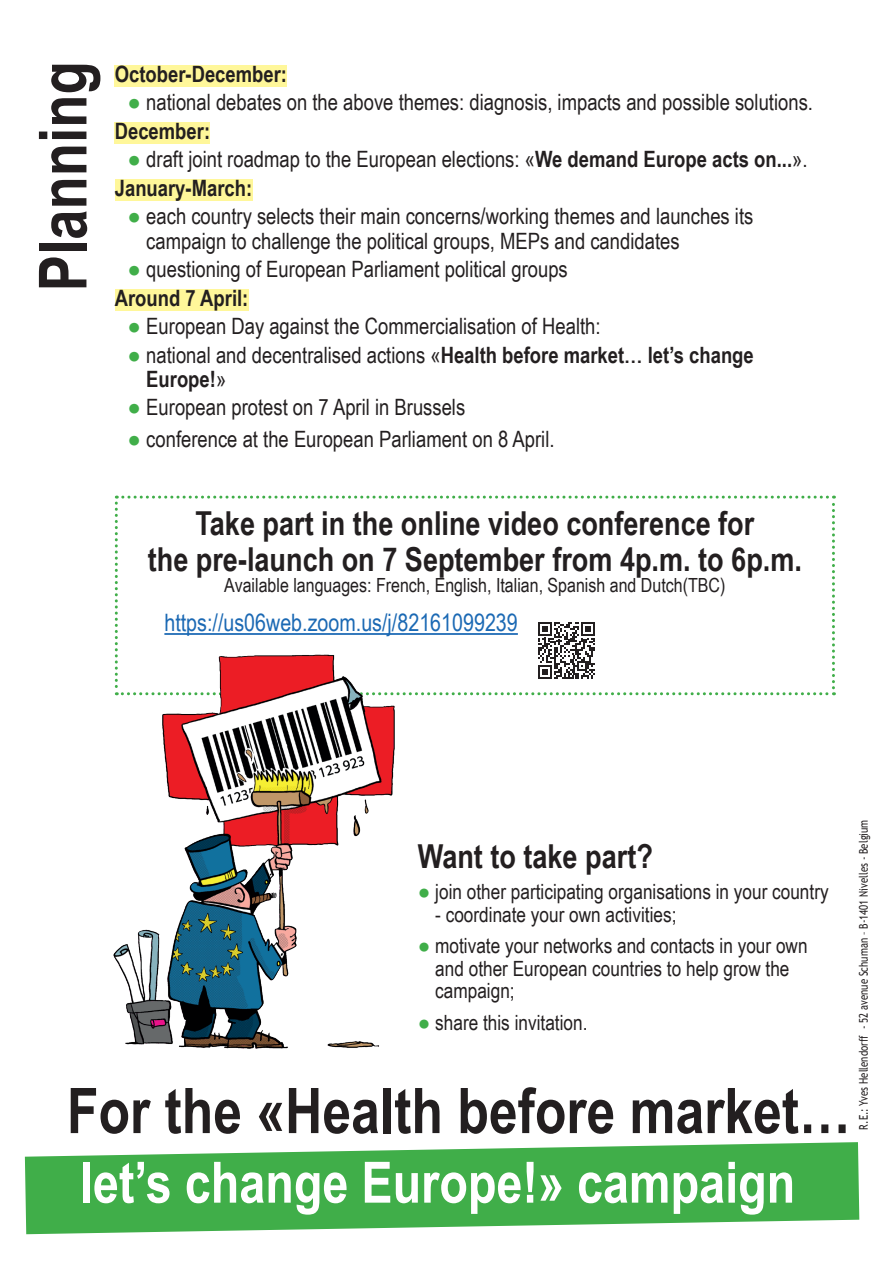
<style>
.page{position:relative;width:893px;height:1263px;background:#fff}
.page>*{position:absolute;margin:0;border:0;box-sizing:border-box;transform-origin:0 0}
.t1{font:700 66.45px "Arial Narrow";color:#231f20}
.t2{font:700 63px "Arial Narrow";color:#231f20}
.t3{font:700 57px "Arial Narrow";color:#fff}
.t4{font:700 33px/35.5px "Arial Narrow";color:#231f20;text-align:center}
.t5{font:24px "Arial Narrow";color:#1b69b4}
.t6{font:22.5px/28.5px "Arial Narrow";color:#231f20}
.t7{font:700 22.5px/24.3px "Arial Narrow";color:#231f20}
.t8{font:21px/22.6px "Arial Narrow";color:#231f20}
.t9{font:19.5px "Arial Narrow";color:#231f20}
.t10{font:12px "Trebuchet MS";color:#231f20;scale:.8 1}
.s1{color:#40ae49}
.s2{font-weight:700}
.s3{font-weight:400;color:#40ae49}
.s4{font-weight:400}
</style>
<div class="page">
<div style="left:115px;top:65px;width:172px;height:21px;background:#fff79a"></div>
<div style="left:115px;top:122px;width:95px;height:21px;background:#fff79a"></div>
<div style="left:115px;top:179px;width:137px;height:21px;background:#fff79a"></div>
<div style="left:115px;top:289px;width:133px;height:21px;background:#fff79a"></div>
<svg style="left:25px;top:1142px;width:834px;height:92px;background:#5eba65"></svg>
<svg style="left:115px;top:496px;width:720px;height:199px"></svg>
<hr style="left:164px;top:633px;width:354px;height:2px;background:#1b69b4">
<img style="left:113px;top:631px;width:305px;height:418px">
<h1 class="t1" style="left:13px;top:291px;width:232px;rotate:-90deg">Planning</h1>
<p class="t7" style="left:115px;top:60px;width:174px">October-December:</p>
<p class="t6" style="left:115px;top:87px;width:700px;text-indent:13px"><span class="s1">●</span> national debates on the above themes: diagnosis, impacts and possible solutions.<br><span class="s2">December:</span></p>
<p class="t6" style="left:115px;top:144px;width:694px;text-indent:13px"><span class="s1">●</span> draft joint roadmap to the European elections: «<span class="s2">We demand Europe acts on...</span>».<br><span class="s2">January-March:</span></p>
<p class="t6" style="left:146px;top:203px;width:609px;line-height:24.3px;text-indent:-19px"><span class="s1">●</span> each country selects their main concerns/working themes and launches its campaign to challenge the political groups, MEPs and candidates</p>
<p class="t6" style="left:115px;top:254px;width:454px;text-indent:13px"><span class="s1">●</span> questioning of European Parliament political groups<br><span class="s2">Around 7 April:</span></p>
<p class="t6" style="left:128px;top:311px;width:475px"><span class="s1">●</span> European Day against the Commercialisation of Health:</p>
<p class="t7" style="left:146px;top:341px;width:609px;text-indent:-19px"><span class="s3">●</span> <span class="s4">national and decentralised actions «</span>Health before market… let’s change<br>Europe!<span class="s4">»</span></p>
<p class="t6" style="left:128px;top:392px;width:339px"><span class="s1">●</span> European protest on 7 April in Brussels</p>
<p class="t6" style="left:128px;top:424px;width:428px"><span class="s1">●</span> conference at the European Parliament on 8 April.</p>
<h3 class="t4" style="left:148px;top:504px;width:656px">Take part in the online video conference for<br>the pre-launch on 7 September from 4p.m. to 6p.m.</h3>
<p class="t9" style="left:224px;top:571px;width:503px">Available languages: French, English, Italian, Spanish and Dutch(TBC)</p>
<p class="t5" style="left:164px;top:605px;width:355px">https://us06web.zoom.us/j/82161099239</p>
<h3 class="t4" style="left:418px;top:837px;width:237px">Want to take part?</h3>
<p class="t8" style="left:418px;top:880px;width:412px"><span class="s1">●</span> join other participating organisations in your country</p>
<p class="t8" style="left:435px;top:902px;width:243px">- coordinate your own activities;</p>
<p class="t8" style="left:435px;top:934px;width:374px;text-indent:-17px"><span class="s1">●</span> motivate your networks and contacts in your own and other European countries to help grow the campaign;</p>
<p class="t8" style="left:418px;top:1010px;width:171px"><span class="s1">●</span> share this invitation.</p>
<h2 class="t2" style="left:67px;top:1063px;width:785px">For the «Health before market…</h2>
<h3 class="t3" style="left:80px;top:1139px;width:717px">let’s change Europe!» campaign</h3>
<p class="t10" style="left:856px;top:1129px;width:389px;rotate:-90deg">R.E.: Yves Hellendorff - 52 avenue Schuman – B-1401 Nivelles - Belgium</p>
</div>
